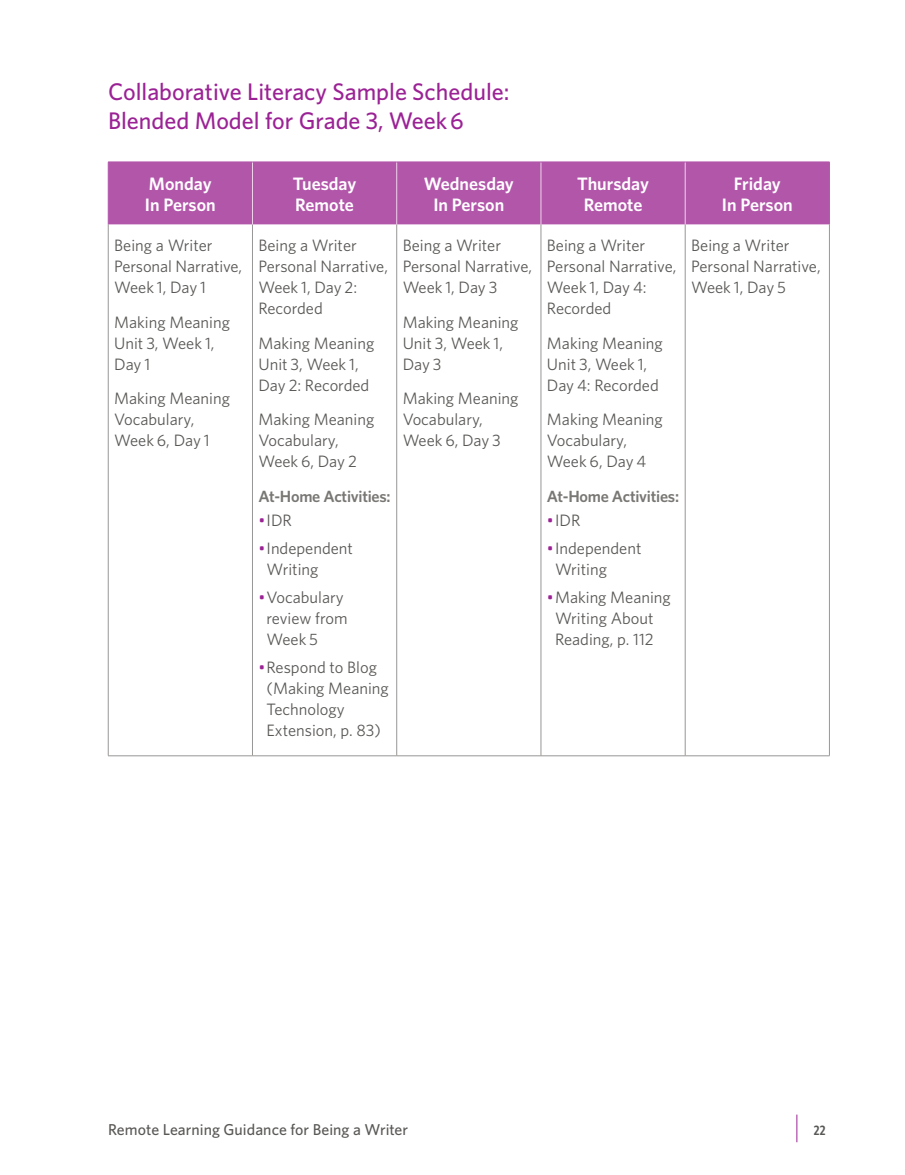
<style>
.page{position:relative;width:905px;height:1175px;background:#fff}
.page>*{position:absolute;margin:0;border:0;box-sizing:border-box;transform-origin:0 0}
.TABLE_title_PLS{font:500 24px/28.5px "Whitney";color:#9b2295}
.TABLE_cell_head_PLS{font:600 18px "Whitney";color:#fff}
.TABLE_text_PLS{font:16.5px/21px "Whitney";color:#595855}
.TABLE_text_At_Home_P{font:600 16.2px "Whitney";letter-spacing:-.015em;color:#787774}
.t1{font:500 15.75px "Whitney";color:#595855}
.t2{font:600 13.5px "Whitney Condensed";color:#595855}
.s1{color:#9b2295}
</style>
<div class="page">
<svg style="left:796px;top:1114px;width:1px;height:28px"></svg>
<div style="left:109px;top:163px;width:720px;height:61px;background:#b256aa"></div>
<hr style="left:252px;top:224px;width:1px;height:531px;background:#999795">
<hr style="left:396px;top:224px;width:1px;height:531px;background:#999795">
<hr style="left:540px;top:224px;width:1px;height:531px;background:#999795">
<hr style="left:685px;top:224px;width:1px;height:531px;background:#999795">
<hr style="left:108px;top:224px;width:1px;height:531px;background:#999795">
<hr style="left:829px;top:224px;width:1px;height:531px;background:#999795">
<hr style="left:108px;top:755px;width:144px;height:1px;background:#999795">
<hr style="left:252px;top:755px;width:145px;height:1px;background:#999795">
<hr style="left:397px;top:755px;width:144px;height:1px;background:#999795">
<hr style="left:541px;top:755px;width:144px;height:1px;background:#999795">
<hr style="left:685px;top:755px;width:144px;height:1px;background:#999795">
<hr style="left:252px;top:162px;width:1px;height:62px;background:#efd4ea">
<hr style="left:396px;top:162px;width:1px;height:62px;background:#efd4ea">
<hr style="left:540px;top:162px;width:1px;height:62px;background:#efd4ea">
<hr style="left:685px;top:162px;width:1px;height:62px;background:#efd4ea">
<hr style="left:108px;top:162px;width:144px;height:1px;background:#b256aa">
<hr style="left:108px;top:162px;width:1px;height:62px;background:#b256aa">
<hr style="left:252px;top:162px;width:145px;height:1px;background:#b256aa">
<hr style="left:397px;top:162px;width:144px;height:1px;background:#b256aa">
<hr style="left:541px;top:162px;width:144px;height:1px;background:#b256aa">
<hr style="left:685px;top:162px;width:144px;height:1px;background:#b256aa">
<hr style="left:829px;top:162px;width:1px;height:62px;background:#b256aa">
<p class="TABLE_title_PLS" style="left:108px;top:77px;width:403px">Collaborative Literacy Sample Schedule:<br>Blended Model for Grade 3, Week 6</p>
<p class="TABLE_cell_head_PLS" style="left:149px;top:172px;width:64px">Monday</p>
<p class="TABLE_cell_head_PLS" style="left:145px;top:193px;width:72px">In Person</p>
<p class="TABLE_text_PLS" style="left:114px;top:234px;width:129px">Being a Writer<br>Personal Narrative,<br>Week 1, Day 1</p>
<p class="TABLE_text_PLS" style="left:114px;top:311px;width:117px">Making Meaning<br>Unit 3, Week 1,<br>Day 1</p>
<p class="TABLE_text_PLS" style="left:114px;top:387px;width:117px">Making Meaning<br>Vocabulary,<br>Week 6, Day 1</p>
<p class="TABLE_cell_head_PLS" style="left:293px;top:172px;width:65px">Tuesday</p>
<p class="TABLE_cell_head_PLS" style="left:295px;top:193px;width:60px">Remote</p>
<p class="TABLE_text_PLS" style="left:258px;top:234px;width:131px">Being a Writer<br>Personal Narrative,<br>Week 1, Day 2:<br>Recorded</p>
<p class="TABLE_text_PLS" style="left:258px;top:332px;width:117px">Making Meaning<br>Unit 3, Week 1,<br>Day 2: Recorded</p>
<p class="TABLE_text_PLS" style="left:258px;top:408px;width:117px">Making Meaning<br>Vocabulary,<br>Week 6, Day 2</p>
<p class="TABLE_text_At_Home_P" style="left:258px;top:485px;width:134px">At-Home Activities:</p>
<p class="TABLE_text_PLS" style="left:258px;top:509px;width:35px"><span class="s1">•</span>IDR</p>
<p class="TABLE_text_PLS" style="left:266px;top:537px;width:88px;text-indent:-8px"><span class="s1">•</span>Independent<br>Writing</p>
<p class="TABLE_text_PLS" style="left:266px;top:586px;width:83px;text-indent:-8px"><span class="s1">•</span>Vocabulary review from<br>Week 5</p>
<p class="TABLE_text_PLS" style="left:266px;top:656px;width:124px;text-indent:-8px"><span class="s1">•</span>Respond to Blog (Making Meaning<br>Technology<br>Extension, p. 83)</p>
<p class="TABLE_cell_head_PLS" style="left:424px;top:172px;width:92px">Wednesday</p>
<p class="TABLE_cell_head_PLS" style="left:433px;top:193px;width:72px">In Person</p>
<p class="TABLE_text_PLS" style="left:403px;top:234px;width:131px">Being a Writer<br>Personal Narrative,<br>Week 1, Day 3</p>
<p class="TABLE_text_PLS" style="left:403px;top:311px;width:117px">Making Meaning<br>Unit 3, Week 1,<br>Day 3</p>
<p class="TABLE_text_PLS" style="left:403px;top:387px;width:117px">Making Meaning<br>Vocabulary,<br>Week 6, Day 3</p>
<p class="TABLE_cell_head_PLS" style="left:577px;top:172px;width:73px">Thursday</p>
<p class="TABLE_cell_head_PLS" style="left:583px;top:193px;width:60px">Remote</p>
<p class="TABLE_text_PLS" style="left:547px;top:234px;width:131px">Being a Writer<br>Personal Narrative,<br>Week 1, Day 4:<br>Recorded</p>
<p class="TABLE_text_PLS" style="left:547px;top:332px;width:117px">Making Meaning<br>Unit 3, Week 1,<br>Day 4: Recorded</p>
<p class="TABLE_text_PLS" style="left:547px;top:408px;width:117px">Making Meaning<br>Vocabulary,<br>Week 6, Day 4</p>
<p class="TABLE_text_At_Home_P" style="left:547px;top:485px;width:134px">At-Home Activities:</p>
<p class="TABLE_text_PLS" style="left:547px;top:509px;width:35px"><span class="s1">•</span>IDR</p>
<p class="TABLE_text_PLS" style="left:555px;top:537px;width:88px;text-indent:-8px"><span class="s1">•</span>Independent<br>Writing</p>
<p class="TABLE_text_PLS" style="left:547px;top:586px;width:125px;text-align:center"><span class="s1">•</span>Making Meaning<br>Writing About<br>Reading, p. 112</p>
<p class="TABLE_cell_head_PLS" style="left:733px;top:172px;width:49px">Friday</p>
<p class="TABLE_cell_head_PLS" style="left:721px;top:193px;width:72px">In Person</p>
<p class="TABLE_text_PLS" style="left:691px;top:234px;width:131px">Being a Writer<br>Personal Narrative,<br>Week 1, Day 5</p>
<p class="t1" style="left:108px;top:1118px;width:302px">Remote Learning Guidance for Being a Writer</p>
<p class="t2" style="left:813px;top:1121px;width:13px">22</p>
</div>
